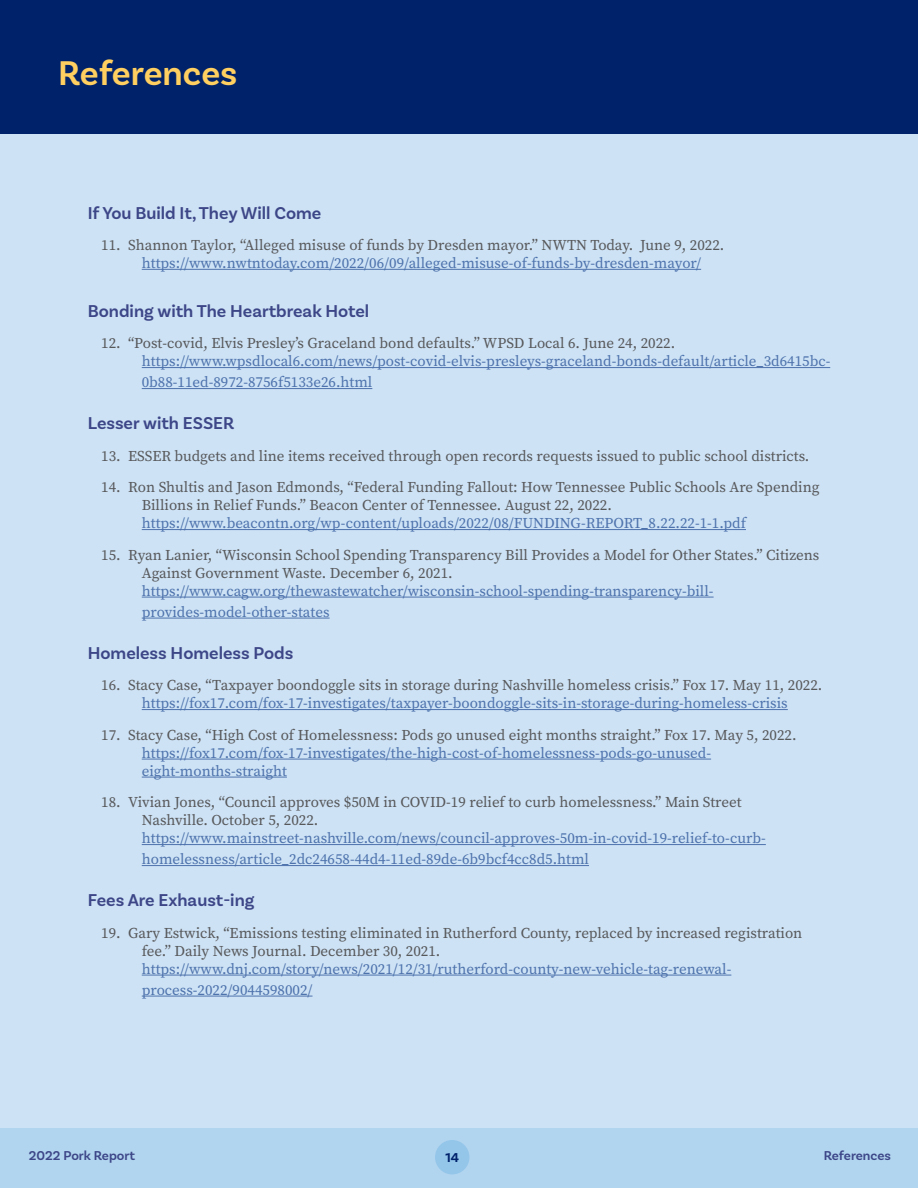
<style>
.page{position:relative;width:918px;height:1188px;background:#cde2f5}
.page>*{position:absolute;margin:0;border:0;box-sizing:border-box;transform-origin:0 0}
.t1{font:600 36px "Basic Sans";color:#ffd060}
.Paragraph_Style_2{font:600 18px "Basic Sans";color:#3d4788}
.t2{font:15px/18px "Source Serif Pro";color:#57585a}
.link{font:15px/21px "Source Serif Pro";color:#4d72ac}
.t3{font:600 13.5px "Basic Sans";color:#3d4788}
.solution_b{font:700 13.5px "Basic Sans";color:#00226b}
</style>
<div class="page">
<div style="left:0;top:1128px;width:918px;height:60px;background:#b1d4ef"></div>
<div style="left:435px;top:1140px;width:34px;height:34px;background:#94c6ea;border-radius:50%"></div>
<hr style="left:142px;top:269px;width:559px;height:1px;background:#4d72ac">
<hr style="left:142px;top:367px;width:688px;height:1px;background:#4d72ac">
<hr style="left:142px;top:388px;width:230px;height:1px;background:#4d72ac">
<hr style="left:142px;top:529px;width:604px;height:1px;background:#4d72ac">
<hr style="left:142px;top:597px;width:572px;height:1px;background:#4d72ac">
<hr style="left:142px;top:618px;width:188px;height:1px;background:#4d72ac">
<hr style="left:142px;top:709px;width:646px;height:1px;background:#4d72ac">
<hr style="left:142px;top:759px;width:569px;height:1px;background:#4d72ac">
<hr style="left:142px;top:777px;width:145px;height:1px;background:#4d72ac">
<hr style="left:142px;top:844px;width:624px;height:1px;background:#4d72ac">
<hr style="left:142px;top:865px;width:447px;height:1px;background:#4d72ac">
<hr style="left:142px;top:975px;width:589px;height:1px;background:#4d72ac">
<hr style="left:142px;top:996px;width:170px;height:1px;background:#4d72ac">
<div style="left:0;top:0;width:918px;height:134px;background:#00226b"></div>
<p class="t1" style="left:58px;top:51px;width:181px">References</p>
<p class="Paragraph_Style_2" style="left:88px;top:202px;width:235px">If You Build It, They Will Come</p>
<p class="t2" style="left:101px;top:236px;width:625px">11. Shannon Taylor, “Alleged misuse of funds by Dresden mayor.” NWTN Today. June 9, 2022.</p>
<p class="link" style="left:142px;top:253px;width:561px">https://www.nwtntoday.com/2022/06/09/alleged-misuse-of-funds-by-dresden-mayor/</p>
<p class="Paragraph_Style_2" style="left:88px;top:300px;width:283px">Bonding with The Heartbreak Hotel</p>
<p class="t2" style="left:101px;top:334px;width:576px">12. “Post-covid, Elvis Presley’s Graceland bond defaults.” WPSD Local 6. June 24, 2022.</p>
<p class="link" style="left:142px;top:351px;width:690px">https://www.wpsdlocal6.com/news/post-covid-elvis-presleys-graceland-bonds-default/article_3d6415bc-<br>0b88-11ed-8972-8756f5133e26.html</p>
<p class="Paragraph_Style_2" style="left:88px;top:413px;width:148px">Lesser with ESSER</p>
<p class="t2" style="left:101px;top:447px;width:710px">13. ESSER budgets and line items received through open records requests issued to public school districts.</p>
<p class="t2" style="left:142px;top:478px;width:679px;text-indent:-40px">14. Ron Shultis and Jason Edmonds, “Federal Funding Fallout: How Tennessee Public Schools Are Spending<br>Billions in Relief Funds.” Beacon Center of Tennessee. August 22, 2022.</p>
<p class="link" style="left:142px;top:513px;width:606px">https://www.beacontn.org/wp-content/uploads/2022/08/FUNDING-REPORT_8.22.22-1-1.pdf</p>
<p class="t2" style="left:142px;top:546px;width:679px;text-indent:-40px">15. Ryan Lanier, “Wisconsin School Spending Transparency Bill Provides a Model for Other States.” Citizens<br>Against Government Waste. December 6, 2021.</p>
<p class="link" style="left:142px;top:580px;width:573px">https://www.cagw.org/thewastewatcher/wisconsin-school-spending-transparency-bill&shy;provides-model-other-states</p>
<p class="Paragraph_Style_2" style="left:88px;top:642px;width:207px">Homeless Homeless Pods</p>
<p class="t2" style="left:101px;top:676px;width:723px">16. Stacy Case, “Taxpayer boondoggle sits in storage during Nashville homeless crisis.” Fox 17. May 11, 2022.</p>
<p class="link" style="left:142px;top:693px;width:648px">https://fox17.com/fox-17-investigates/taxpayer-boondoggle-sits-in-storage-during-homeless-crisis</p>
<p class="t2" style="left:101px;top:726px;width:697px">17. Stacy Case, “High Cost of Homelessness: Pods go unused eight months straight.” Fox 17. May 5, 2022.</p>
<p class="link" style="left:142px;top:744px;width:571px;line-height:18px">https://fox17.com/fox-17-investigates/the-high-cost-of-homelessness-pods-go-unused&shy;eight-months-straight</p>
<p class="t2" style="left:142px;top:793px;width:601px;text-indent:-40px">18. Vivian Jones, “Council approves $50M in COVID-19 relief to curb homelessness.” Main Street<br>Nashville. October 5, 2022.</p>
<p class="link" style="left:142px;top:828px;width:626px">https://www.mainstreet-nashville.com/news/council-approves-50m-in-covid-19-relief-to-curb&shy;homelessness/article_2dc24658-44d4-11ed-89de-6b9bcf4cc8d5.html</p>
<p class="Paragraph_Style_2" style="left:88px;top:890px;width:168px">Fees Are Exhaust-ing</p>
<p class="t2" style="left:142px;top:924px;width:662px;text-indent:-40px">19. Gary Estwick, “Emissions testing eliminated in Rutherford County, replaced by increased registration fee.” Daily News Journal. December 30, 2021.</p>
<p class="link" style="left:142px;top:958px;width:591px">https://www.dnj.com/story/news/2021/12/31/rutherford-county-new-vehicle-tag-renewal&shy;process-2022/9044598002/</p>
<p class="t3" style="left:29px;top:1148px;width:108px">2022 Pork Report</p>
<p class="solution_b" style="left:445px;top:1149px;width:15px">14</p>
<p class="t3" style="left:824px;top:1148px;width:69px">References</p>
</div>
